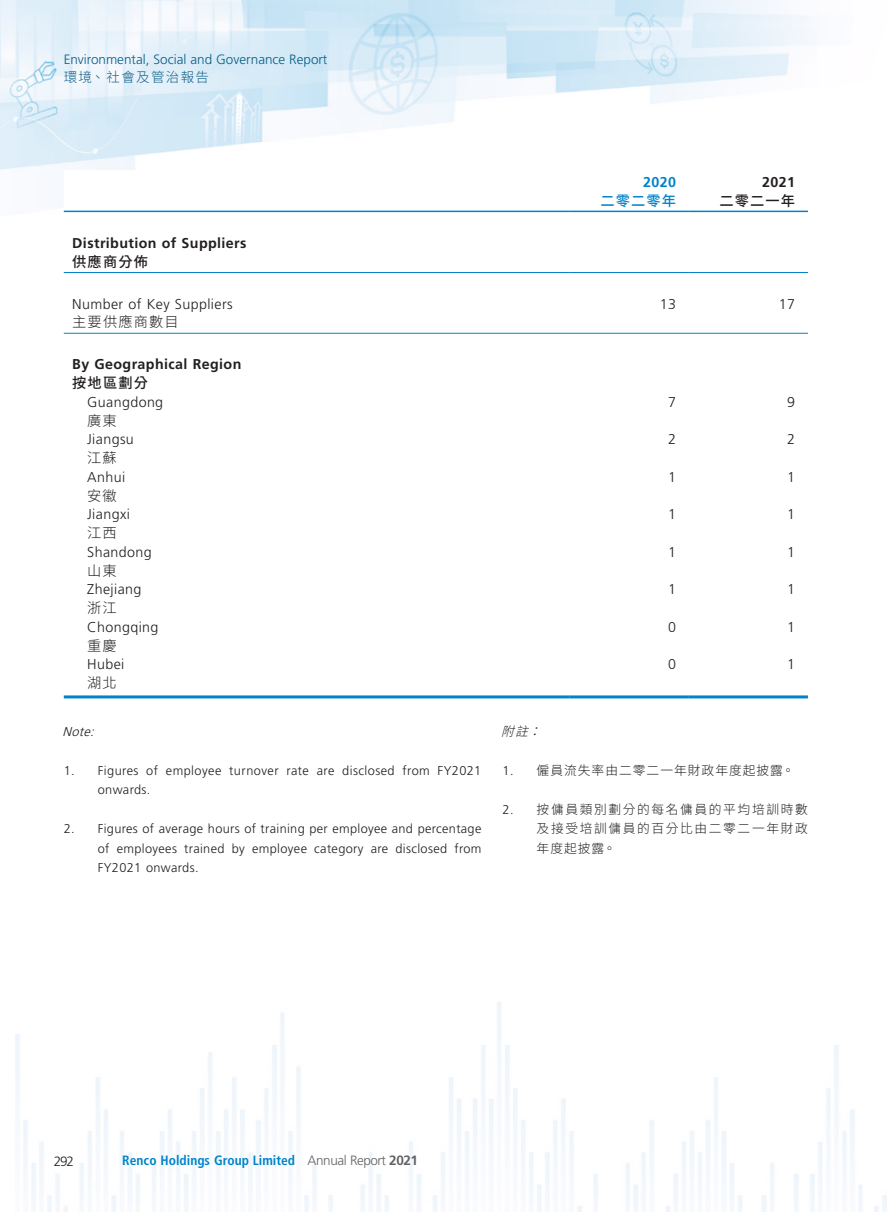
<style>
.page{position:relative;width:893px;height:1212px;background:#fff}
.page>*{position:absolute;margin:0;border:0;box-sizing:border-box;transform-origin:0 0}
.Body_Text{font:300 14.25px "Frutiger LT Std";letter-spacing:.03em;color:#231f20}
.Body_Text-2{font:700 14.25px "Frutiger LT Std";letter-spacing:.03em;color:#231f20}
.Body_Text-3{font:300 14.25px "Source Han Sans TC";letter-spacing:.08em;color:#231f20}
.Body_Text-4{font:500 14.25px "Source Han Sans TC";letter-spacing:.08em;color:#231f20}
.Body_Text-5{font:500 14.25px "Source Han Sans TC";letter-spacing:.08em;color:#0083ca}
.Body_Text-6{font:700 14.25px "Frutiger LT Std";color:#0083ca}
.t1{font:700 condensed 13.5px "Frutiger LT Std";color:#0083ca}
.t2{font:300 13.5px "Frutiger LT Std";color:#0a5e87}
.t3{font:300 13.5px "Source Han Sans TC";letter-spacing:.1em;color:#0a5e87}
.t4{font:300 13.5px "Frutiger LT Std";color:#231f20}
.Notes{font:300 12.75px/19.5px "Frutiger LT Std";letter-spacing:.03em;color:#231f20}
.C_Notes{font:300 12.75px/19.5px "Source Han Sans TC";letter-spacing:.125em;color:#231f20;text-align:justify}
.C_Notes-2{font:300 12.75px "Source Han Sans TC";letter-spacing:.08em;color:#231f20}
.Notes-2{font:italic 300 12.75px "Frutiger LT Std";color:#231f20}
.C_Notes-3{font:italic 300 12.75px "Source Han Sans TC";color:#231f20}
.s1{font-family:"Frutiger LT Std"}
.s2{font-weight:300;font-stretch:normal;color:#636366}
.s3{font-stretch:normal;color:#636366}
</style>
<div class="page">
<img style="left:0;top:0;width:887px;height:1212px">
<svg style="left:64px;top:170px;width:744px;height:38px"></svg>
<svg style="left:64px;top:212px;width:744px;height:483px"></svg>
<hr style="left:64px;top:211px;width:506px;height:1px;background:#0083ca">
<hr style="left:570px;top:211px;width:119px;height:1px;background:#0083ca">
<hr style="left:689px;top:211px;width:119px;height:1px;background:#0083ca">
<hr style="left:64px;top:272px;width:506px;height:1px;background:#0083ca">
<hr style="left:570px;top:272px;width:119px;height:1px;background:#0083ca">
<hr style="left:689px;top:272px;width:119px;height:1px;background:#0083ca">
<hr style="left:64px;top:333px;width:506px;height:1px;background:#0083ca">
<hr style="left:570px;top:333px;width:119px;height:1px;background:#0083ca">
<hr style="left:689px;top:333px;width:119px;height:1px;background:#0083ca">
<hr style="left:64px;top:695px;width:506px;height:3px;background:#0083ca">
<hr style="left:570px;top:695px;width:119px;height:3px;background:#0083ca">
<hr style="left:689px;top:695px;width:119px;height:3px;background:#0083ca">
<p class="t2" style="left:64px;top:52px;width:265px">Environmental, Social and Governance Report</p>
<p class="t3" style="left:64px;top:69px;width:147px">環境、社會及管治報告</p>
<p class="Body_Text-6" style="left:643px;top:174px;width:34px">2020</p>
<p class="Body_Text-2" style="left:762px;top:174px;width:34px">2021</p>
<p class="Body_Text-5" style="left:600px;top:193px;width:77px">二零二零年</p>
<p class="Body_Text-4" style="left:719px;top:193px;width:77px">二零二一年</p>
<p class="Body_Text-2" style="left:72px;top:235px;width:176px">Distribution of Suppliers</p>
<p class="Body_Text-4" style="left:72px;top:253px;width:77px">供應商分佈</p>
<p class="Body_Text" style="left:72px;top:296px;width:162px">Number of Key Suppliers</p>
<p class="Body_Text" style="left:660px;top:296px;width:18px">13</p>
<p class="Body_Text" style="left:779px;top:296px;width:18px">17</p>
<p class="Body_Text-3" style="left:72px;top:314px;width:108px">主要供應商數目</p>
<p class="Body_Text-2" style="left:72px;top:356px;width:171px">By Geographical Region</p>
<p class="Body_Text-4" style="left:72px;top:375px;width:77px">按地區劃分</p>
<p class="Body_Text" style="left:87px;top:394px;width:78px">Guangdong</p>
<p class="Body_Text" style="left:668px;top:394px;width:9px">7</p>
<p class="Body_Text" style="left:787px;top:394px;width:9px">9</p>
<p class="Body_Text-3" style="left:87px;top:412px;width:31px">廣東</p>
<p class="Body_Text" style="left:87px;top:431px;width:48px">Jiangsu</p>
<p class="Body_Text" style="left:668px;top:431px;width:9px">2</p>
<p class="Body_Text" style="left:787px;top:431px;width:9px">2</p>
<p class="Body_Text-3" style="left:87px;top:450px;width:31px">江蘇</p>
<p class="Body_Text" style="left:87px;top:469px;width:40px">Anhui</p>
<p class="Body_Text" style="left:668px;top:469px;width:9px">1</p>
<p class="Body_Text" style="left:787px;top:469px;width:9px">1</p>
<p class="Body_Text-3" style="left:87px;top:487px;width:31px">安徽</p>
<p class="Body_Text" style="left:87px;top:506px;width:44px">Jiangxi</p>
<p class="Body_Text" style="left:668px;top:506px;width:9px">1</p>
<p class="Body_Text" style="left:787px;top:506px;width:9px">1</p>
<p class="Body_Text-3" style="left:87px;top:525px;width:31px">江西</p>
<p class="Body_Text" style="left:87px;top:544px;width:66px">Shandong</p>
<p class="Body_Text" style="left:668px;top:544px;width:9px">1</p>
<p class="Body_Text" style="left:787px;top:544px;width:9px">1</p>
<p class="Body_Text-3" style="left:87px;top:562px;width:31px">山東</p>
<p class="Body_Text" style="left:87px;top:581px;width:56px">Zhejiang</p>
<p class="Body_Text" style="left:668px;top:581px;width:9px">1</p>
<p class="Body_Text" style="left:787px;top:581px;width:9px">1</p>
<p class="Body_Text-3" style="left:87px;top:600px;width:31px">浙江</p>
<p class="Body_Text" style="left:87px;top:619px;width:73px">Chongqing</p>
<p class="Body_Text" style="left:668px;top:619px;width:9px">0</p>
<p class="Body_Text" style="left:787px;top:619px;width:9px">1</p>
<p class="Body_Text-3" style="left:87px;top:637px;width:31px">重慶</p>
<p class="Body_Text" style="left:87px;top:656px;width:39px">Hubei</p>
<p class="Body_Text" style="left:668px;top:656px;width:9px">0</p>
<p class="Body_Text" style="left:787px;top:656px;width:9px">1</p>
<p class="Body_Text-3" style="left:87px;top:675px;width:31px">湖北</p>
<p class="Notes-2" style="left:62px;top:724px;width:37px">Note:</p>
<p class="Notes" style="left:98px;top:760px;width:385px;text-indent:-34px">1. Figures of employee turnover rate are disclosed from FY2021 onwards.</p>
<p class="Notes" style="left:98px;top:819px;width:385px;text-align:justify;text-indent:-34px">2. Figures of average hours of training per employee and percentage of employees trained by employee category are disclosed from FY2021 onwards.</p>
<p class="C_Notes-3" style="left:501px;top:724px;width:51px">附註：</p>
<p class="C_Notes-2" style="left:503px;top:763px;width:293px"><span class="s1">1.</span> 僱員流失率由二零二一年財政年度起披露。</p>
<p class="C_Notes" style="left:537px;top:799px;width:273px;text-indent:-34px"><span class="s1">2.</span> 按傭員類別劃分的每名傭員的平均培訓時數及接受培訓傭員的百分比由二零二一年財政年度起披露。</p>
<p class="t4" style="left:54px;top:1153px;width:22px">292</p>
<p class="t1" style="left:122px;top:1152px;width:297px">Renco Holdings Group Limited <span class="s2">Annual Report</span> <span class="s3">2021</span></p>
</div>
